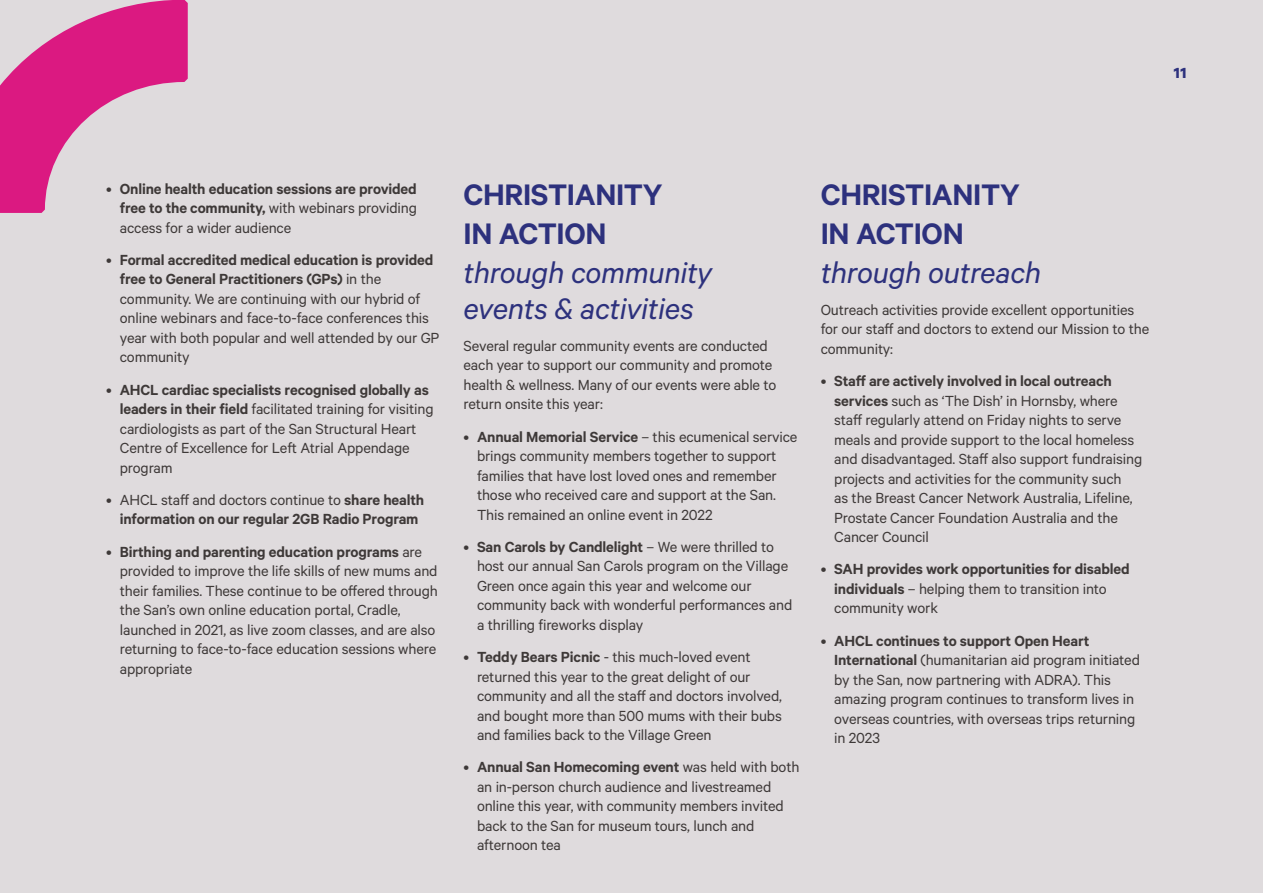
<style>
.page{position:relative;width:1263px;height:893px;background:#dfdbdd}
.page>*{position:absolute;margin:0;border:0;box-sizing:border-box;transform-origin:0 0}
.t1{font:italic 33.45px/36px "Calibre";letter-spacing:-.01em;color:#2d317d}
.t2{font:600 33.45px/39px "Calibre";letter-spacing:-.01em;color:#2d317d}
.t3{font:16.5px/19.5px "Calibre";letter-spacing:-.01em;color:#3e3938}
.t4{font:600 16.5px/19.5px "Calibre";letter-spacing:-.01em;color:#3e3938;text-align:justify}
.t5{font:700 16.5px "Calibre";color:#2d317d}
.s1{font-weight:400}
.s2{font-weight:600}
</style>
<div class="page">
<svg style="left:0;top:0;width:188px;height:213px"></svg>
<p class="t5" style="left:1174px;top:63px;width:14px">11</p>
<p class="t4" style="left:120px;top:178px;width:299px;text-indent:-13px"><span class="s1">•</span> Online health education sessions are provided free to the community, <span class="s1">with webinars providing access for a wider audience</span></p>
<p class="t3" style="left:120px;top:249px;width:321px;text-indent:-13px">• <span class="s2">Formal accredited medical education is provided free to General Practitioners (GPs)</span> in the community. We are continuing with our hybrid of online webinars and face-to-face conferences this year with both popular and well attended by our GP community</p>
<p class="t3" style="left:120px;top:379px;width:315px;text-indent:-13px">• <span class="s2">AHCL cardiac specialists recognised globally as leaders in their field</span> facilitated training for visiting cardiologists as part of the San Structural Heart Centre of Excellence for Left Atrial Appendage program</p>
<p class="t4" style="left:106px;top:489px;width:319px;text-align:center"><span class="s1">• AHCL staff and doctors continue to</span> share health information on our regular 2GB Radio Program</p>
<p class="t3" style="left:120px;top:541px;width:320px;text-indent:-13px">• <span class="s2">Birthing and parenting education programs</span> are provided to improve the life skills of new mums and their families. These continue to be offered through the San’s own online education portal, Cradle, launched in 2021, as live zoom classes, and are also returning to face-to-face education sessions where appropriate</p>
<h1 class="t2" style="left:463px;top:174px;width:201px">CHRISTIANITY<br>IN ACTION</h1>
<h1 class="t1" style="left:463px;top:253px;width:250px">through community events &amp; activities</h1>
<p class="t3" style="left:463px;top:335px;width:314px">Several regular community events are conducted each year to support our community and promote health &amp; wellness. Many of our events were able to return onsite this year:</p>
<p class="t3" style="left:477px;top:426px;width:322px;text-indent:-13px">• <span class="s2">Annual Memorial Service</span> – this ecumenical service brings community members together to support families that have lost loved ones and remember those who received care and support at the San.<br>This remained an online event in 2022</p>
<p class="t3" style="left:477px;top:536px;width:317px;text-indent:-13px">• <span class="s2">San Carols by Candlelight</span> – We were thrilled to host our annual San Carols program on the Village Green once again this year and welcome our community back with wonderful performances and a thrilling fireworks display</p>
<p class="t3" style="left:477px;top:647px;width:306px;text-indent:-13px">• <span class="s2">Teddy Bears Picnic</span> - this much-loved event returned this year to the great delight of our community and all the staff and doctors involved, and bought more than 500 mums with their bubs and families back to the Village Green</p>
<p class="t3" style="left:477px;top:757px;width:324px;text-indent:-13px">• <span class="s2">Annual San Homecoming event</span> was held with both an in-person church audience and livestreamed online this year, with community members invited back to the San for museum tours, lunch and afternoon tea</p>
<h1 class="t2" style="left:821px;top:174px;width:201px">CHRISTIANITY<br>IN ACTION</h1>
<h1 class="t1" style="left:821px;top:253px;width:222px">through outreach</h1>
<p class="t3" style="left:821px;top:299px;width:330px">Outreach activities provide excellent opportunities for our staff and doctors to extend our Mission to the community:</p>
<p class="t3" style="left:834px;top:371px;width:310px;text-indent:-13px">• <span class="s2">Staff are actively involved in local outreach services</span> such as ‘The Dish’ in Hornsby, where staff regularly attend on Friday nights to serve meals and provide support to the local homeless and disadvantaged. Staff also support fundraising projects and activities for the community such<br>as the Breast Cancer Network Australia, Lifeline, Prostate Cancer Foundation Australia and the Cancer Council</p>
<p class="t4" style="left:834px;top:559px;width:297px;text-align:left;text-indent:-13px"><span class="s1">•</span> SAH provides work opportunities for disabled individuals <span class="s1">– helping them to transition into community work</span></p>
<p class="t3" style="left:834px;top:630px;width:307px;text-indent:-13px">• <span class="s2">AHCL continues to support Open Heart International</span> (humanitarian aid program initiated by the San, now partnering with ADRA). This amazing program continues to transform lives in overseas countries, with overseas trips returning in 2023</p>
</div>
